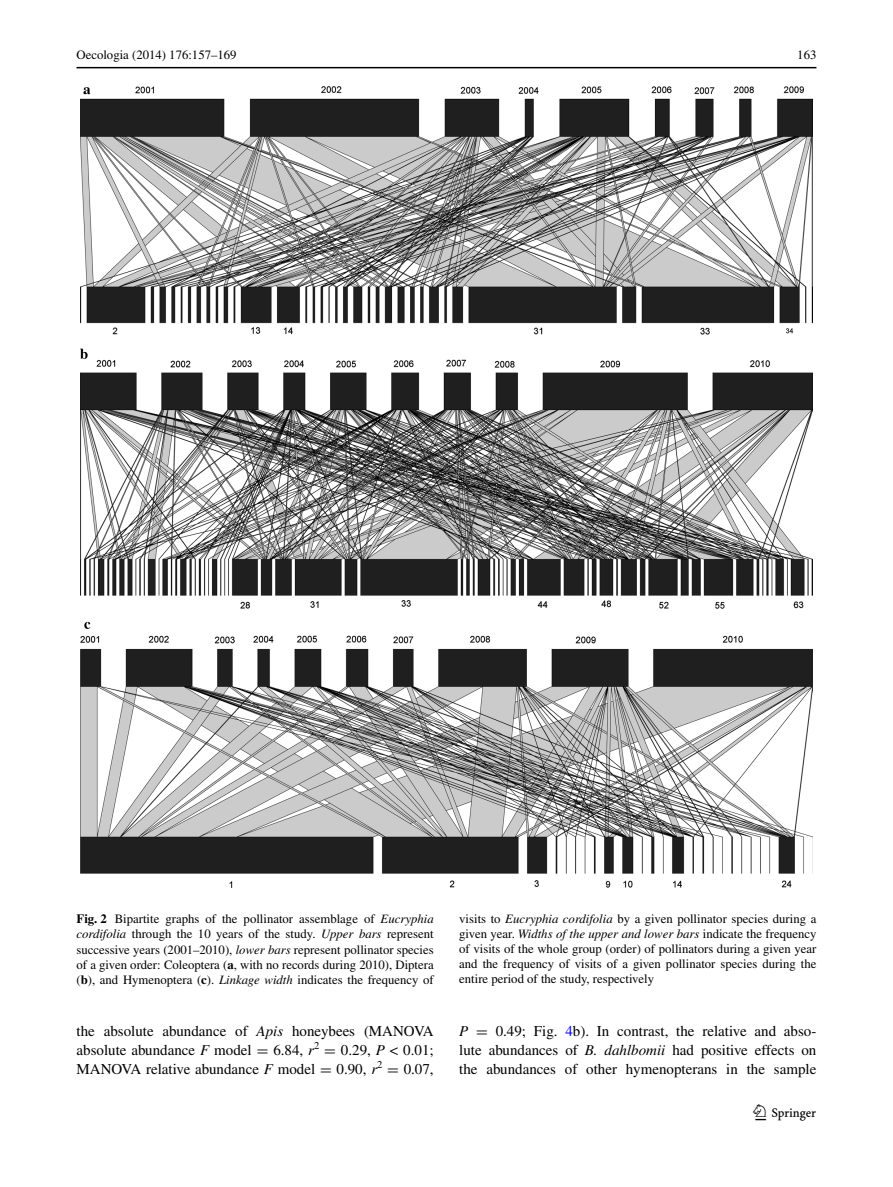
<style>
.page{position:relative;width:893px;height:1187px;background:#fff}
.page>*{position:absolute;margin:0;border:0;box-sizing:border-box;transform-origin:0 0}
.t1{font:22.5px "Springnew";color:#000}
.t2{font:15px/18.8px "Times";color:#000;text-align:justify}
.t3{font:12.75px/15px "Times";color:#000;text-align:justify}
.s1{font-weight:700}
.s2{font-style:italic}
.s3{font-family:"MTSY"}
.s4{color:#00f}
</style>
<div class="page">
<hr style="left:77px;top:67px;width:739px;height:1px;background:#000">
<img style="left:81px;top:87px;width:731px;height:800px">
<p class="t3" style="left:77px;top:48px;width:162px">Oecologia (2014) 176:157–169</p>
<p class="t3" style="left:797px;top:48px;width:21px">163</p>
<p class="t3" style="left:77px;top:911px;width:359px"><span class="s1">Fig. 2</span> Bipartite graphs of the pollinator assemblage of <span class="s2">Eucryphia cordifolia</span> through the 10 years of the study. <span class="s2">Upper bars</span> represent successive years (2001–2010), <span class="s2">lower bars</span> represent pollinator species of a given order: Coleoptera (<span class="s1">a</span>, with no records during 2010), Diptera (<span class="s1">b</span>), and Hymenoptera (<span class="s1">c</span>). <span class="s2">Linkage width</span> indicates the frequency of</p>
<p class="t3" style="left:459px;top:911px;width:359px">visits to <span class="s2">Eucryphia cordifolia</span> by a given pollinator species during a given year. <span class="s2">Widths of the upper and lower bars</span> indicate the frequency of visits of the whole group (order) of pollinators during a given year and the frequency of visits of a given pollinator species during the entire period of the study, respectively</p>
<p class="t2" style="left:77px;top:1021px;width:359px">the absolute abundance of <span class="s2">Apis</span> honeybees (MANOVA absolute abundance <span class="s2">F</span> model <span class="s3">=</span> 6.84, <span class="s2">r</span><sup>2</sup> <span class="s3">=</span> 0.29, <span class="s2">P</span> &lt; 0.01; MANOVA relative abundance <span class="s2">F</span> model <span class="s3">=</span> 0.90, <span class="s2">r</span><sup>2</sup> <span class="s3">=</span> 0.07,</p>
<p class="t2" style="left:459px;top:1021px;width:359px"><span class="s2">P</span> <span class="s3">=</span> 0.49; Fig. <span class="s4">4</span>b). In contrast, the relative and abso&shy;lute abundances of <span class="s2">B. dahlbomii</span> had positive effects on the abundances of other hymenopterans in the sample</p>
<h1 class="t1" style="left:755px;top:1104px;width:62px">1 3</h1>
</div>
